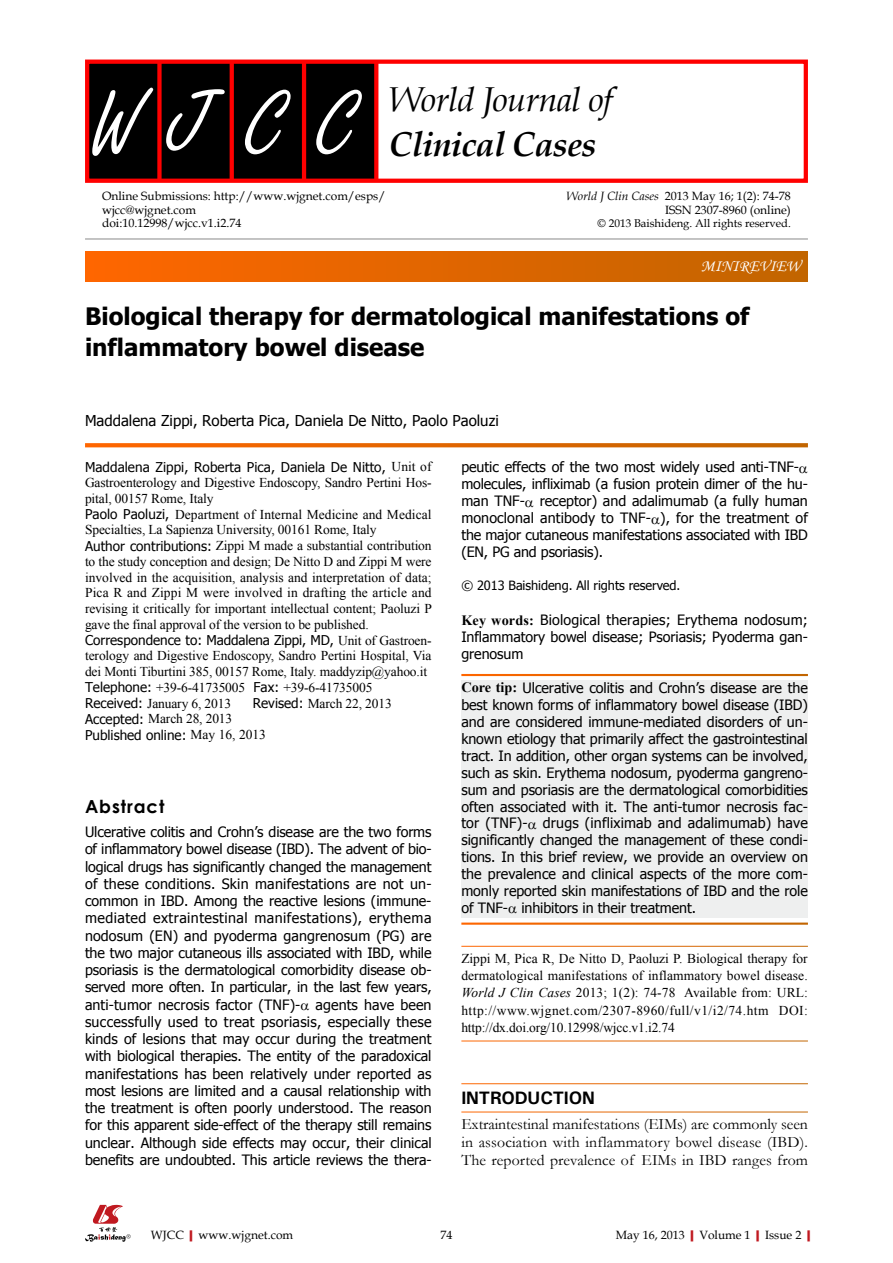
<style>
.page{position:relative;width:893px;height:1263px;background:#fff}
.page>*{position:absolute;margin:0;border:0;box-sizing:border-box;transform-origin:0 0}
.t1{font:94.5px "Freestyle Script";color:#fff;scale:.95 1}
.t2{font:italic 34.5px "Book Antiqua";letter-spacing:-.02em;color:#000}
.t3{font:italic 700 34.5px "Book Antiqua";letter-spacing:-.02em;color:#000}
.t4{font:700 24px/31.5px "Tahoma";color:#000}
.t5{font:700 18px "Univers";letter-spacing:-.01em;color:#000}
.t6{font:700 18px "Century Gothic";letter-spacing:.05em;color:#000}
.t7{font:16.5px "Monotype Corsiva";color:#fff}
.t8{font:15.75px/18px "Garamond";letter-spacing:.005em;color:#000;text-align:justify}
.t9{font:15px "Tahoma";color:#000}
.t10{font:14.25px/17px "Tahoma";letter-spacing:-.005em;color:#000;text-align:justify}
.t11{font:13.5px/15.8px "Times New Roman";letter-spacing:-.01em;color:#000}
.t12{font:13.5px "Tahoma";color:#000}
.t13{font:12.75px "Tahoma";letter-spacing:-.005em;color:#000}
.t14{font:12px/13.5px "Book Antiqua";color:#000;text-align:right}
.t15{font:11.25px "Book Antiqua";color:#000}
.s1{font-style:italic}
.s2{font-family:"Times New Roman"}
.s3{font-family:"Tahoma"}
.s4{font-family:"Times New Roman";font-weight:700}
.s5{font-weight:700;color:#c01920}
</style>
<div class="page">
<div style="left:461px;top:680px;width:347px;height:238px;background:#eeefef"></div>
<div style="left:85px;top:252px;width:723px;height:29px;background:linear-gradient(to right,#f60,#c16500)"></div>
<svg style="left:85px;top:443px;width:723px;height:4px;background:#e16a09"></svg>
<svg style="left:85px;top:1205px;width:46px;height:37px"></svg>
<hr style="left:85px;top:239px;width:723px;height:1px;background:#898989">
<div style="left:87px;top:61px;width:289px;height:121px;background:#000"></div>
<div style="left:157px;top:61px;width:5px;height:121px;background:#f00"></div>
<svg style="left:230px;top:65px;width:4px;height:113px"></svg>
<hr style="left:302px;top:61px;width:4px;height:121px;background:#f00">
<svg style="left:374px;top:65px;width:4px;height:113px"></svg>
<div style="left:85px;top:60px;width:723px;height:123px;border:4px solid #f00"></div>
<h1 class="t1" style="left:90px;top:72px;width:282px">WJCC</h1>
<h2 class="t2" style="left:389px;top:75px;width:225px">World Journal of</h2>
<h2 class="t3" style="left:389px;top:121px;width:209px">Clinical Cases</h2>
<p class="t14" style="left:102px;top:189px;width:285px;text-align:left">Online Submissions: http://www.wjgnet.com/esps/ wjcc@wjgnet.com<br>doi:10.12998/wjcc.v1.i2.74</p>
<p class="t14" style="left:566px;top:189px;width:226px"><span class="s1">World J Clin Cases</span> 2013 May 16; 1(2): 74-78<br>ISSN 2307-8960 (online)</p>
<p class="t15" style="left:598px;top:215px;width:195px">© 2013 Baishideng. All rights reserved.</p>
<p class="t7" style="left:701px;top:256px;width:101px">MINIREVIEW</p>
<h3 class="t4" style="left:85px;top:299px;width:666px">Biological therapy for dermatological manifestations of inflammatory bowel disease</h3>
<p class="t9" style="left:85px;top:410px;width:415px">Maddalena Zippi, Roberta Pica, Daniela De Nitto, Paolo Paoluzi</p>
<p class="t12" style="left:85px;top:458px;width:348px">Maddalena Zippi, Roberta Pica, Daniela De Nitto, <span class="s2">Unit of</span></p>
<p class="t11" style="left:85px;top:474px;width:348px">Gastroenterology and Digestive Endoscopy, Sandro Pertini Hos&shy;pital, 00157 Rome, Italy<br><span class="s3">Paolo Paoluzi,</span> Department of Internal Medicine and Medical Specialties, La Sapienza University, 00161 Rome, Italy<br><span class="s3">Author contributions:</span> Zippi M made a substantial contribution to the study conception and design; De Nitto D and Zippi M were involved in the acquisition, analysis and interpretation of data; Pica R and Zippi M were involved in drafting the article and revising it critically for important intellectual content; Paoluzi P gave the final approval of the version to be published.</p>
<p class="t12" style="left:85px;top:631px;width:348px">Correspondence to: Maddalena Zippi, MD, <span class="s2">Unit of Gastroen-</span></p>
<p class="t11" style="left:85px;top:648px;width:348px">terology and Digestive Endoscopy, Sandro Pertini Hospital, Via dei Monti Tiburtini 385, 00157 Rome, Italy. maddyzip@yahoo.it <span class="s3">Telephone:</span> +39-6-41735005 <span class="s3">Fax:</span> +39-6-41735005<br><span class="s3">Received:</span> January 6, 2013</p>
<p class="t10" style="left:461px;top:458px;width:348px;text-align:left">peutic effects of the two most widely used anti-TNF&shy;molecules, infliximab (a fusion protein dimer of the hu&shy;man TNF- receptor) and adalimumab (a fully human monoclonal antibody to TNF- ), for the treatment of the major cutaneous manifestations associated with IBD (EN, PG and psoriasis).</p>
<p class="t13" style="left:461px;top:577px;width:221px">© 2013 Baishideng. All rights reserved.</p>
<p class="t10" style="left:461px;top:611px;width:348px"><span class="s4">Key words:</span> Biological therapies; Erythema nodosum; Inflammatory bowel disease; Psoriasis; Pyoderma gan&shy;grenosum</p>
<p class="t10" style="left:461px;top:678px;width:348px"><span class="s4">Core tip:</span> Ulcerative colitis and Crohn’s disease are the best known forms of inflammatory bowel disease (IBD) and are considered immune-mediated disorders of un&shy;known etiology that primarily affect the gastrointestinal tract. In addition, other organ systems can be involved, such as skin. Erythema nodosum, pyoderma gangreno&shy;sum and psoriasis are the dermatological comorbidities often associated with it. The anti-tumor necrosis fac&shy;tor (TNF)- drugs (infliximab and adalimumab) have significantly changed the management of these condi&shy;tions. In this brief review, we provide an overview on the prevalence and clinical aspects of the more com&shy;monly reported skin manifestations of IBD and the role of TNF- inhibitors in their treatment.</p>
<p class="t11" style="left:253px;top:695px;width:141px"><span class="s3">Revised:</span> March 22, 2013</p>
<p class="t11" style="left:85px;top:711px;width:149px"><span class="s3">Accepted:</span> March 28, 2013</p>
<p class="t12" style="left:85px;top:726px;width:182px">Published online: <span class="s2">May 16, 2013</span></p>
<p class="t6" style="left:85px;top:793px;width:81px">Abstract</p>
<p class="t10" style="left:85px;top:822px;width:348px">Ulcerative colitis and Crohn’s disease are the two forms of inflammatory bowel disease (IBD). The advent of bio&shy;logical drugs has significantly changed the management of these conditions. Skin manifestations are not un&shy;common in IBD. Among the reactive lesions (immune&shy;mediated extraintestinal manifestations), erythema nodosum (EN) and pyoderma gangrenosum (PG) are the two major cutaneous ills associated with IBD, while psoriasis is the dermatological comorbidity disease ob&shy;served more often. In particular, in the last few years, anti-tumor necrosis factor (TNF)- agents have been successfully used to treat psoriasis, especially these kinds of lesions that may occur during the treatment with biological therapies. The entity of the paradoxical manifestations has been relatively under reported as most lesions are limited and a causal relationship with the treatment is often poorly understood. The reason for this apparent side-effect of the therapy still remains unclear. Although side effects may occur, their clinical benefits are undoubted. This article reviews the thera-</p>
<p class="t11" style="left:461px;top:950px;width:348px;line-height:17.2px;text-align:justify">Zippi M, Pica R, De Nitto D, Paoluzi P. Biological therapy for dermatological manifestations of inflammatory bowel disease.<br><span class="s1">World J Clin Cases</span> 2013; 1(2): 74-78 Available from: URL: http://www.wjgnet.com/2307-8960/full/v1/i2/74.htm DOI: http://dx.doi.org/10.12998/wjcc.v1.i2.74</p>
<p class="t5" style="left:461px;top:1086px;width:135px">INTRODUCTION</p>
<p class="t8" style="left:461px;top:1114px;width:348px">Extraintestinal manifestations (EIMs) are commonly seen in association with inflammatory bowel disease (IBD).<br>The reported prevalence of EIMs in IBD ranges from</p>
<p class="t14" style="left:151px;top:1227px;width:144px">WJCC<span class="s5">|</span>www.wjgnet.com</p>
<p class="t14" style="left:440px;top:1227px;width:13px">74</p>
<p class="t14" style="left:616px;top:1227px;width:202px">May 16, 2013<span class="s5">|</span>Volume 1<span class="s5">|</span>Issue 2<span class="s5">|</span></p>
</div>
